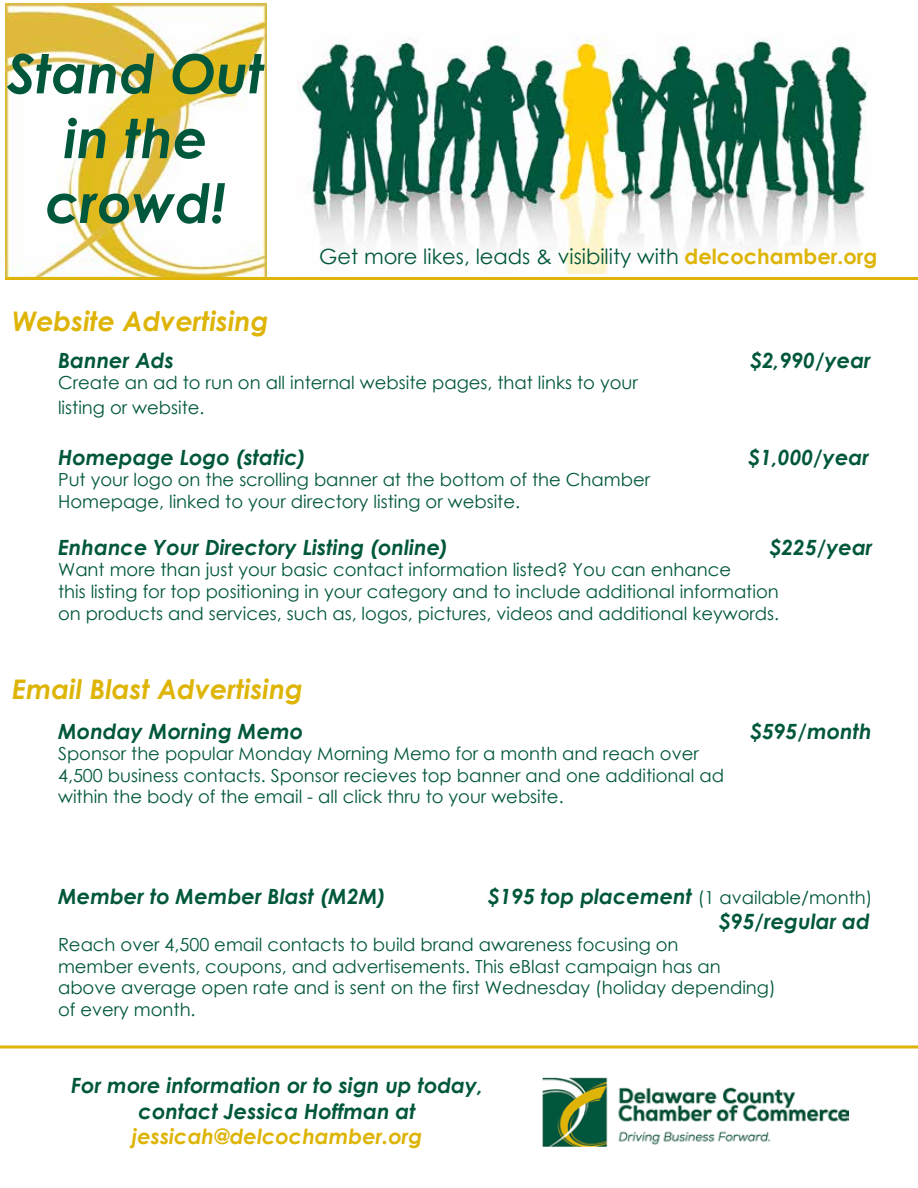
<style>
.page{position:relative;width:918px;height:1188px;background:#fff}
.page>*{position:absolute;margin:0;border:0;box-sizing:border-box;transform-origin:0 0}
.t1{font:italic 700 54px/64.8px "Century Gothic";color:#00573c;text-align:center}
.t2{font:italic 700 27px "Century Gothic";color:#deb406}
.t3{font:italic 700 21px/25.2px "Century Gothic";color:#00573c;text-align:center}
.t4{font:21px "Century Gothic";color:#00573c}
.t5{font:italic 700 21px "Century Gothic";color:#deb406}
.t6{font:18px/21.6px "Century Gothic";color:#00573c}
.s1{font-weight:700;color:#deb406}
.s2{font-weight:700;font-style:italic;font-size:21px}
</style>
<div class="page">
<img style="left:297px;top:37px;width:571px;height:237px">
<img style="left:5px;top:4px;width:262px;height:273px">
<hr style="left:5px;top:277px;width:913px;height:3px;background:#deb406">
<hr style="left:0;top:1046px;width:918px;height:2px;background:#deb406">
<img style="left:542px;top:1078px;width:307px;height:68px">
<h1 class="t1" style="left:7px;top:39px;width:259px">Stand Out in the crowd!</h1>
<h2 class="t2" style="left:12px;top:301px;width:258px">Website Advertising</h2>
<p class="t4" style="left:319px;top:242px;width:560px">Get more likes, leads &amp; visibility with <span class="s1">delcochamber.org</span></p>
<p class="t3" style="left:58px;top:346px;width:117px">Banner Ads</p>
<p class="t3" style="left:750px;top:346px;width:122px">$2,990/year</p>
<p class="t6" style="left:58px;top:370px;width:581px;line-height:25.2px">Create an ad to run on all internal website pages, that links to your listing or website.</p>
<p class="t3" style="left:58px;top:444px;width:249px">Homepage Logo (static)</p>
<p class="t3" style="left:749px;top:444px;width:122px">$1,000/year</p>
<p class="t6" style="left:58px;top:469px;width:594px">Put your logo on the scrolling banner at the bottom of the Chamber<br>Homepage, linked to your directory listing or website.</p>
<p class="t3" style="left:58px;top:534px;width:392px">Enhance Your Directory Listing (online)</p>
<p class="t3" style="left:770px;top:534px;width:104px">$225/year</p>
<p class="t6" style="left:58px;top:559px;width:723px">Want more than just your basic contact information listed? You can enhance<br>this listing for top positioning in your category and to include additional information on products and services, such as, logos, pictures, videos and additional keywords.</p>
<h2 class="t2" style="left:12px;top:668px;width:293px">Email Blast Advertising</h2>
<p class="t3" style="left:58px;top:717px;width:247px">Monday Morning Memo</p>
<p class="t3" style="left:750px;top:717px;width:123px">$595/month</p>
<p class="t6" style="left:58px;top:743px;width:668px">Sponsor the popular Monday Morning Memo for a month and reach over<br>4,500 business contacts. Sponsor recieves top banner and one additional ad within the body of the email - all click thru to your website.</p>
<p class="t3" style="left:58px;top:883px;width:329px">Member to Member Blast (M2M)</p>
<p class="t6" style="left:488px;top:887px;width:386px"><span class="s2">$195 top placement</span> (1 available/month)</p>
<p class="t3" style="left:719px;top:908px;width:152px">$95/regular ad</p>
<p class="t6" style="left:58px;top:933px;width:719px">Reach over 4,500 email contacts to build brand awareness focusing on<br>member events, coupons, and advertisements. This eBlast campaign has an above average open rate and is sent on the first Wednesday (holiday depending) of every month.</p>
<p class="t3" style="left:71px;top:1072px;width:414px">For more information or to sign up today, contact Jessica Hoffman at</p>
<p class="t5" style="left:132px;top:1120px;width:292px">jessicah@delcochamber.org</p>
</div>
